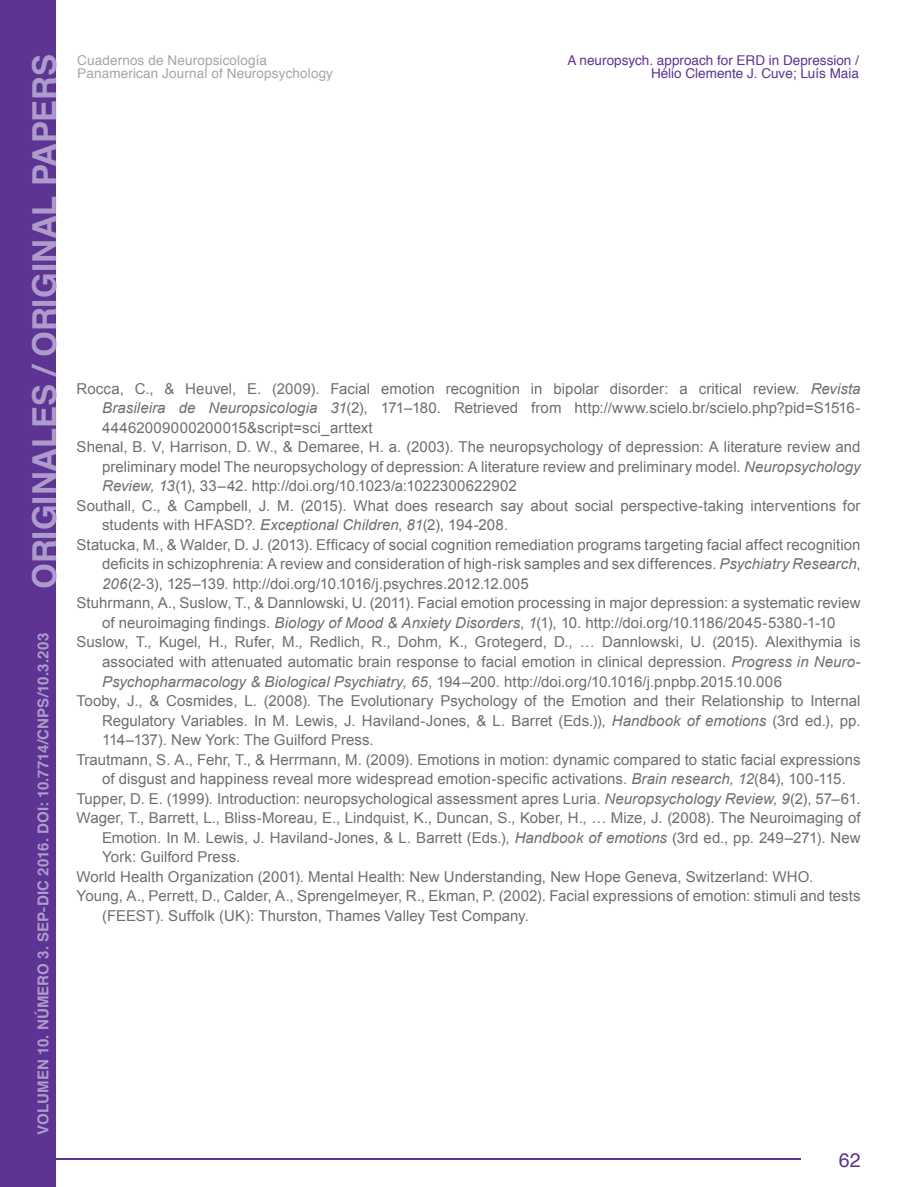
<style>
.page{position:relative;width:915px;height:1187px;background:#fff}
.page>*{position:absolute;margin:0;border:0;box-sizing:border-box;transform-origin:0 0}
.t1{font:700 33px "Helvetica";letter-spacing:-.005em;color:#ad9ccb}
.t2{font:19.5px "Helvetica";color:#5d3393}
.t3{font:15px "Arial";letter-spacing:.005em;color:#6d6e71}
.t4{font:700 15px "Helvetica";letter-spacing:.01em;color:#ad9ccb}
.t5{font:13.5px/13.5px "Helvetica";color:#5d3393;text-align:right}
.t6{font:13.5px/13.5px "Helvetica";letter-spacing:.01em;color:#a3a5a8}
.s1{font-style:italic}
</style>
<div class="page">
<div style="left:0;top:0;width:55px;height:1186px;background:#5d3393"></div>
<hr style="left:0;top:1157px;width:800px;height:2px;background:#5d3393">
<h1 class="t1" style="left:18px;top:589px;width:536px;rotate:-90deg">ORIGINALES / ORIGINAL PAPERS</h1>
<p class="t6" style="left:77px;top:54px;width:257px">Cuadernos de Neuropsicología<br>Panamerican Journal of Neuropsychology</p>
<p class="t5" style="left:567px;top:54px;width:293px">A neuropsych. approach for ERD in Depression /<br>Hélio Clemente J. Cuve; Luís Maia</p>
<p class="t3" style="left:77px;top:379px;width:785px">Rocca, C., &amp; Heuvel, E. (2009). Facial emotion recognition in bipolar disorder: a critical review. <span class="s1">Revista</span></p>
<p class="t3" style="left:102px;top:398px;width:759px"><span class="s1">Brasileira de Neuropsicologia 31</span>(2), 171–180. Retrieved from http://www.scielo.br/scielo.php?pid=S1516-</p>
<p class="t3" style="left:102px;top:418px;width:272px">44462009000200015&amp;script=sci_arttext</p>
<p class="t3" style="left:77px;top:437px;width:785px">Shenal, B. V, Harrison, D. W., &amp; Demaree, H. a. (2003). The neuropsychology of depression: A literature review and</p>
<p class="t3" style="left:102px;top:457px;width:759px">preliminary model The neuropsychology of depression: A literature review and preliminary model. <span class="s1">Neuropsychology</span></p>
<p class="t3" style="left:102px;top:476px;width:416px"><span class="s1">Review, 13</span>(1), 33–42. http://doi.org/10.1023/a:1022300622902</p>
<p class="t3" style="left:77px;top:496px;width:785px">Southall, C., &amp; Campbell, J. M. (2015). What does research say about social perspective-taking interventions for</p>
<p class="t3" style="left:102px;top:515px;width:407px">students with HFASD?. <span class="s1">Exceptional Children</span>, <span class="s1">81</span>(2), 194-208.</p>
<p class="t3" style="left:77px;top:535px;width:785px">Statucka, M., &amp; Walder, D. J. (2013). Efficacy of social cognition remediation programs targeting facial affect recognition</p>
<p class="t3" style="left:102px;top:554px;width:759px">deficits in schizophrenia: A review and consideration of high-risk samples and sex differences. <span class="s1">Psychiatry Research</span>,</p>
<p class="t3" style="left:102px;top:574px;width:428px"><span class="s1">206</span>(2-3), 125–139. http://doi.org/10.1016/j.psychres.2012.12.005</p>
<p class="t3" style="left:77px;top:593px;width:785px">Stuhrmann, A., Suslow, T., &amp; Dannlowski, U. (2011). Facial emotion processing in major depression: a systematic review</p>
<p class="t3" style="left:102px;top:613px;width:734px">of neuroimaging findings. <span class="s1">Biology of Mood &amp; Anxiety Disorders</span>, <span class="s1">1</span>(1), 10. http://doi.org/10.1186/2045-5380-1-10</p>
<p class="t3" style="left:77px;top:632px;width:785px">Suslow, T., Kugel, H., Rufer, M., Redlich, R., Dohm, K., Grotegerd, D., … Dannlowski, U. (2015). Alexithymia is</p>
<p class="t3" style="left:102px;top:652px;width:759px">associated with attenuated automatic brain response to facial emotion in clinical depression. <span class="s1">Progress in Neuro-</span></p>
<p class="t3" style="left:102px;top:671px;width:681px"><span class="s1">Psychopharmacology &amp; Biological Psychiatry, 65</span>, 194–200. http://doi.org/10.1016/j.pnpbp.2015.10.006</p>
<p class="t3" style="left:77px;top:691px;width:785px">Tooby, J., &amp; Cosmides, L. (2008). The Evolutionary Psychology of the Emotion and their Relationship to Internal</p>
<p class="t3" style="left:102px;top:710px;width:759px">Regulatory Variables. In M. Lewis, J. Haviland-Jones, &amp; L. Barret (Eds.)), <span class="s1">Handbook of emotions</span> (3rd ed.), pp.</p>
<p class="t3" style="left:102px;top:730px;width:273px">114–137). New York: The Guilford Press.</p>
<p class="t3" style="left:77px;top:749px;width:785px">Trautmann, S. A., Fehr, T., &amp; Herrmann, M. (2009). Emotions in motion: dynamic compared to static facial expressions</p>
<p class="t3" style="left:102px;top:769px;width:745px">of disgust and happiness reveal more widespread emotion-specific activations. <span class="s1">Brain research, 12</span>(84), 100-115.</p>
<p class="t3" style="left:77px;top:788px;width:785px">Tupper, D. E. (1999). Introduction: neuropsychological assessment apres Luria. <span class="s1">Neuropsychology Review, 9</span>(2), 57–61.</p>
<p class="t3" style="left:77px;top:808px;width:785px">Wager, T., Barrett, L., Bliss-Moreau, E., Lindquist, K., Duncan, S., Kober, H., … Mize, J. (2008). The Neuroimaging of</p>
<p class="t3" style="left:102px;top:827px;width:759px">Emotion. In M. Lewis, J. Haviland-Jones, &amp; L. Barrett (Eds.), <span class="s1">Handbook of emotions</span> (3rd ed., pp. 249–271). New</p>
<p class="t3" style="left:102px;top:847px;width:140px">York: Guilford Press.</p>
<p class="t3" style="left:77px;top:866px;width:737px">World Health Organization (2001). Mental Health: New Understanding, New Hope Geneva, Switzerland: WHO.</p>
<p class="t3" style="left:77px;top:886px;width:785px">Young, A., Perrett, D., Calder, A., Sprengelmeyer, R., Ekman, P. (2002). Facial expressions of emotion: stimuli and tests</p>
<p class="t3" style="left:102px;top:905px;width:428px">(FEEST). Suffolk (UK): Thurston, Thames Valley Test Company.</p>
<p class="t4" style="left:31px;top:1134px;width:503px;rotate:-90deg">VOLUMEN 10. NÚMERO 3. SEP-DIC 2016. DOI: 10.7714/CNPS/10.3.203</p>
<h2 class="t2" style="left:838px;top:1144px;width:23px">62</h2>
</div>
